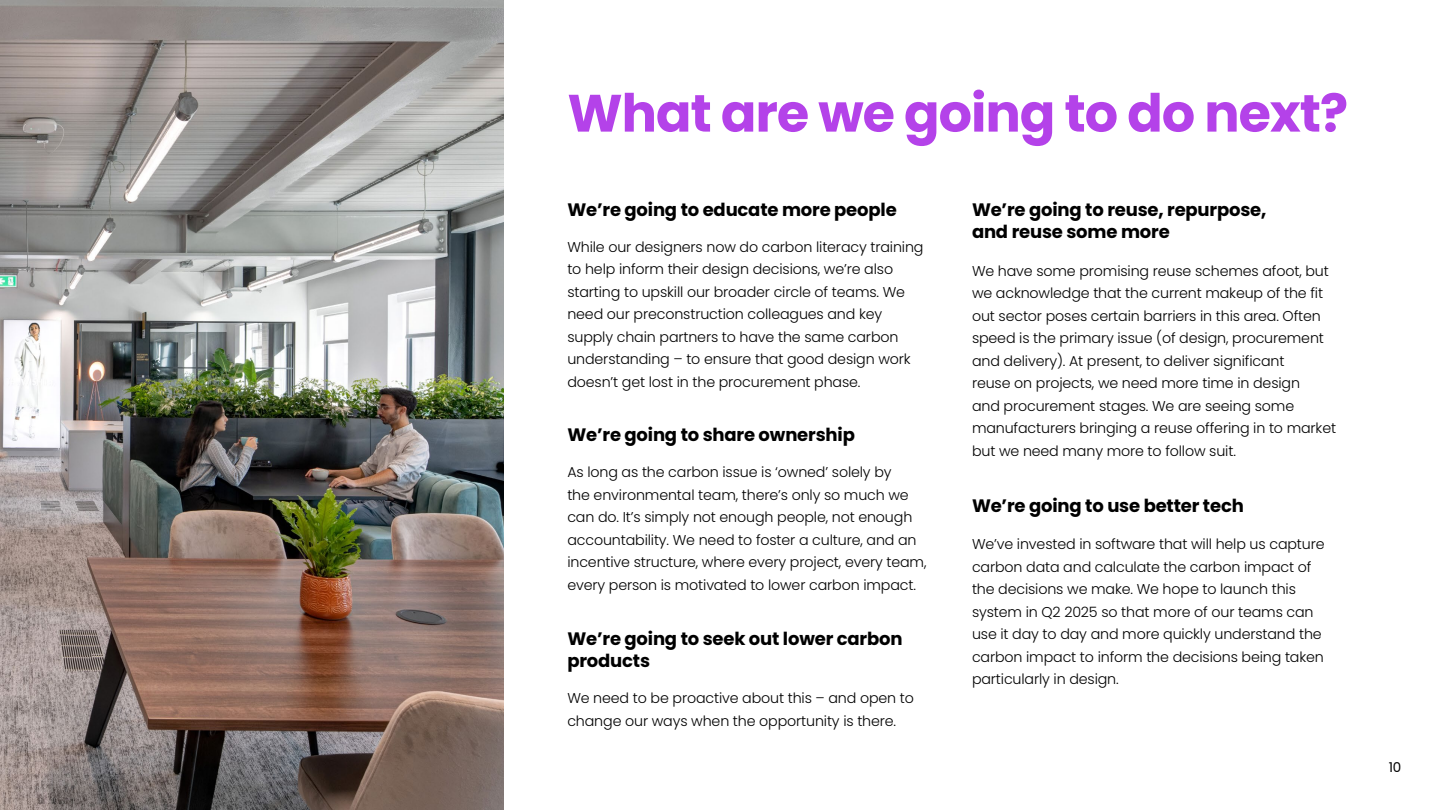
<style>
.page{position:relative;width:1440px;height:810px;background:#fff}
.page>*{position:absolute;margin:0;border:0;box-sizing:border-box;transform-origin:0 0}
.t1{font:700 52.5px "Poppins";letter-spacing:-.02em;color:#b442e9}
.t2{font:700 18px/22.5px "Poppins";letter-spacing:-.01em;color:#000}
.t3{font:300 14.25px/22.5px "Poppins";letter-spacing:-.01em;color:#000}
.t4{font:13.5px "Poppins";color:#000}
</style>
<div class="page">
<img style="left:0;top:0;width:504px;height:810px">
<p class="t1" style="left:567px;top:83px;width:782px">What are we going to do next?</p>
<p class="t2" style="left:567px;top:198px;width:331px">We’re going to educate more people</p>
<p class="t3" style="left:567px;top:235px;width:358px">While our designers now do carbon literacy training to help inform their design decisions, we’re also starting to upskill our broader circle of teams. We need our preconstruction colleagues and key supply chain partners to have the same carbon understanding – to ensure that good design work doesn’t get lost in the procurement phase.</p>
<p class="t2" style="left:567px;top:424px;width:289px">We’re going to share ownership</p>
<p class="t3" style="left:567px;top:461px;width:361px">As long as the carbon issue is ‘owned’ solely by<br>the environmental team, there’s only so much we can do. It’s simply not enough people, not enough accountability. We need to foster a culture, and an incentive structure, where every project, every team, every person is motivated to lower carbon impact.</p>
<p class="t2" style="left:567px;top:627px;width:337px">We’re going to seek out lower carbon products</p>
<p class="t3" style="left:567px;top:687px;width:348px">We need to be proactive about this – and open to change our ways when the opportunity is there.</p>
<p class="t2" style="left:972px;top:198px;width:296px">We’re going to reuse, repurpose, and reuse some more</p>
<p class="t3" style="left:972px;top:259px;width:366px">We have some promising reuse schemes afoot, but we acknowledge that the current makeup of the fit out sector poses certain barriers in this area. Often speed is the primary issue (of design, procurement and delivery). At present, to deliver significant<br>reuse on projects, we need more time in design<br>and procurement stages. We are seeing some manufacturers bringing a reuse offering in to market but we need many more to follow suit.</p>
<p class="t2" style="left:972px;top:494px;width:273px">We’re going to use better tech</p>
<p class="t3" style="left:972px;top:533px;width:354px">We’ve invested in software that will help us capture carbon data and calculate the carbon impact of the decisions we make. We hope to launch this system in Q2 2025 so that more of our teams can use it day to day and more quickly understand the carbon impact to inform the decisions being taken particularly in design.</p>
<p class="t4" style="left:1389px;top:760px;width:14px">10</p>
</div>
